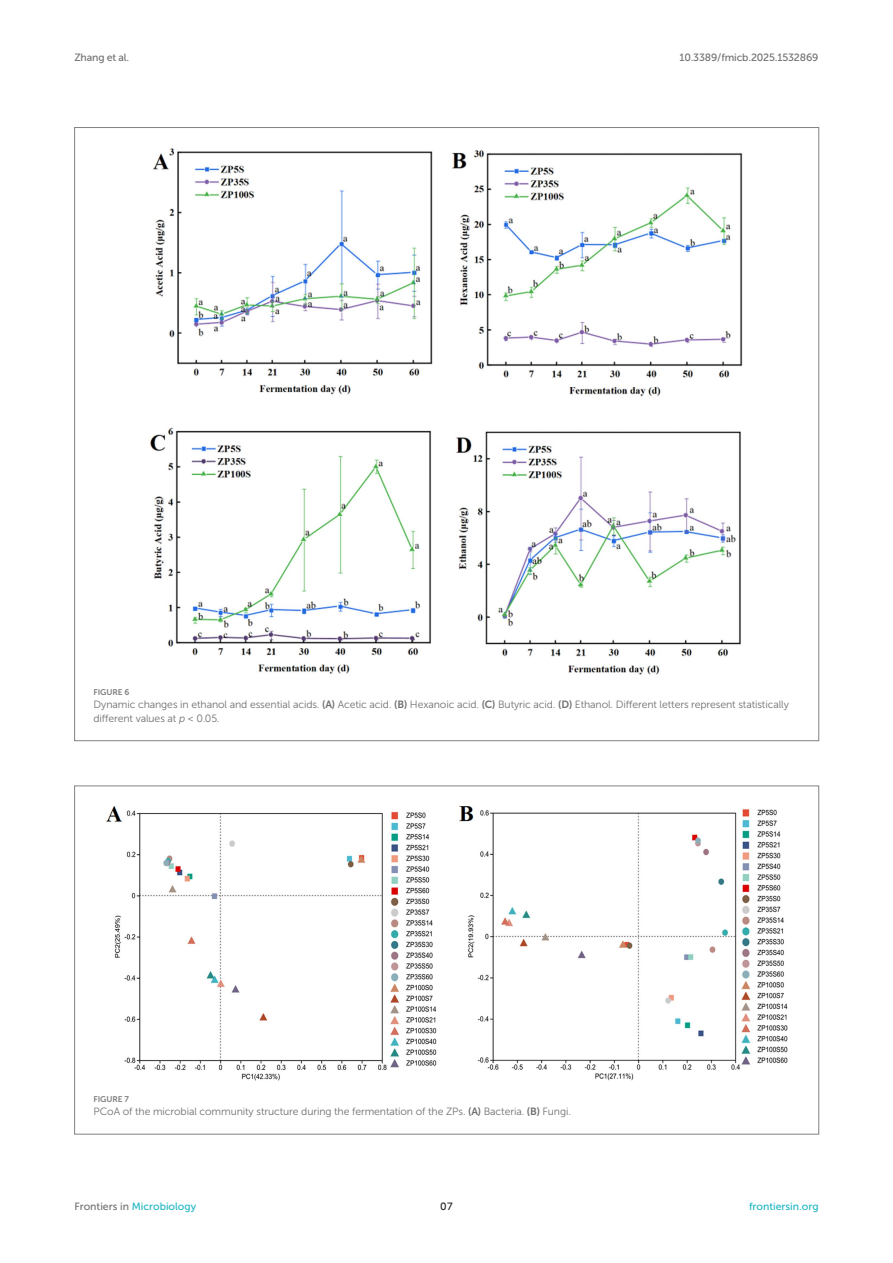
<style>
.page{position:relative;width:893px;height:1263px;background:#fff}
.page>*{position:absolute;margin:0;border:0;box-sizing:border-box;transform-origin:0 0}
.FIG_LEG{font:10.5px/13.5px "Museo Sans 300";letter-spacing:-.01em;color:#706f70}
.t1{font:10.5px "Museo Sans 500";color:#1db5c3}
.t2{font:10.5px "Museo Sans 500";letter-spacing:-.015em;color:#706f70}
.t3{font:10.5px "Museo Sans 500";color:#1b1c1b}
.FIG_HD{font:8.25px "Museo Sans 700";letter-spacing:-.01em;color:#7e7f7f}
.s1{font-family:"Museo Sans 700"}
.s2{font-style:italic}
.s3{color:#706f70}
</style>
<div class="page">
<img style="left:150px;top:148px;width:593px;height:527px">
<img style="left:106px;top:806px;width:682px;height:275px">
<p class="t2" style="left:74px;top:51px;width:56px">Zhang et al.</p>
<p class="t2" style="left:679px;top:51px;width:141px">10.3389/fmicb.2025.1532869</p>
<p class="FIG_HD" style="left:94px;top:687px;width:37px">FIGURE 6</p>
<p class="FIG_LEG" style="left:94px;top:698px;width:697px">Dynamic changes in ethanol and essential acids. <span class="s1">(A)</span> Acetic acid. <span class="s1">(B)</span> Hexanoic acid. <span class="s1">(C)</span> Butyric acid. <span class="s1">(D)</span> Ethanol. Different letters represent statistically different values at <span class="s2">p</span> &lt; 0.05.</p>
<p class="FIG_HD" style="left:94px;top:1094px;width:37px">FIGURE 7</p>
<p class="FIG_LEG" style="left:94px;top:1105px;width:479px">PCoA of the microbial community structure during the fermentation of the ZPs. <span class="s1">(A)</span> Bacteria. <span class="s1">(B)</span> Fungi.</p>
<p class="t1" style="left:74px;top:1200px;width:123px"><span class="s3">Frontiers in</span> Microbiology</p>
<p class="t3" style="left:440px;top:1200px;width:14px">07</p>
<p class="t1" style="left:749px;top:1200px;width:71px">frontiersin.org</p>
</div>
